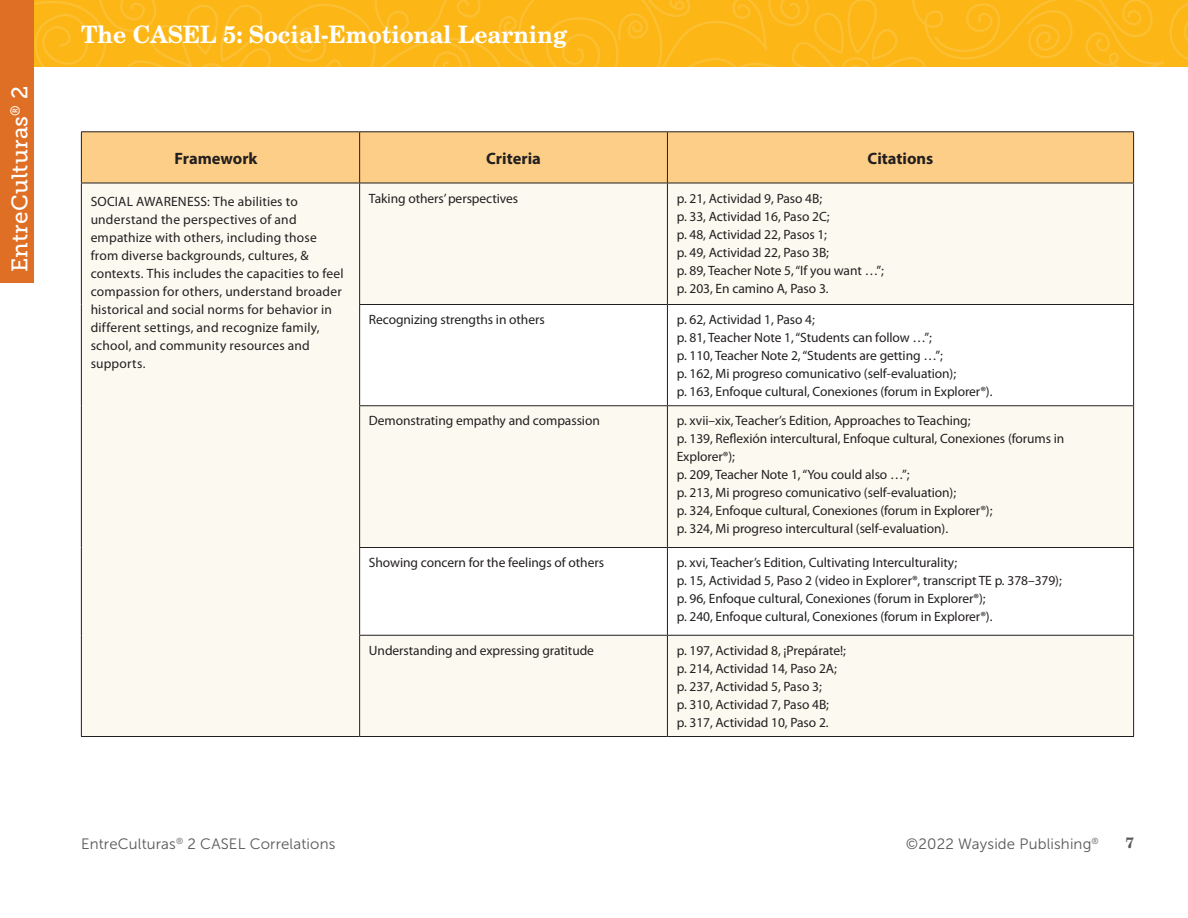
<style>
.page{position:relative;width:1188px;height:918px;background:#fff}
.page>*{position:absolute;margin:0;border:0;box-sizing:border-box;transform-origin:0 0}
.t1{font:700 24px "New Century Schlbk LT Std";color:#fff;scale:.95 1}
.t2{font:22.5px "Museo Slab 500";letter-spacing:.01em;color:#fff}
.t3{font:700 16.5px "Myriad Pro";color:#231f20}
.t4{font:15px "Museo Sans 300";letter-spacing:.01em;color:#57585a}
.t5{font:700 15px "New Century Schlbk LT Std";color:#57585a}
.t6{font:13.5px/18px "Myriad Pro";letter-spacing:-.005em;color:#231f20}
.t7{font:13.5px/18px "Myriad Pro";letter-spacing:.015em;color:#231f20}
.t8{font:8.7px "Museo Sans 300";color:#57585a}
</style>
<div class="page">
<svg style="left:34px;top:0;width:237px;height:67px;background:#fcb719"></svg>
<svg style="left:284px;top:0;width:904px;height:67px;background:#fcb719"></svg>
<div style="left:0;top:0;width:34px;height:283px;background:#df6f25"></div>
<div style="left:82px;top:132px;width:1051px;height:51px;background:#fdce87"></div>
<div style="left:82px;top:184px;width:1051px;height:552px;background:#fcf9f1"></div>
<svg style="left:360px;top:305px;width:773px;height:330px"></svg>
<hr style="left:81px;top:132px;width:1px;height:51px;background:#231f20">
<hr style="left:81px;top:183px;width:1px;height:121px;background:#231f20">
<hr style="left:81px;top:304px;width:1px;height:102px;background:#231f20">
<hr style="left:81px;top:406px;width:1px;height:142px;background:#231f20">
<hr style="left:81px;top:548px;width:1px;height:87px;background:#231f20">
<hr style="left:81px;top:635px;width:1px;height:101px;background:#231f20">
<hr style="left:359px;top:304px;width:308px;height:1px;background:#231f20">
<hr style="left:667px;top:304px;width:467px;height:1px;background:#231f20">
<hr style="left:359px;top:405px;width:308px;height:1px;background:#231f20">
<hr style="left:667px;top:405px;width:467px;height:1px;background:#231f20">
<hr style="left:359px;top:547px;width:308px;height:1px;background:#231f20">
<hr style="left:667px;top:547px;width:467px;height:1px;background:#231f20">
<hr style="left:359px;top:635px;width:308px;height:1px;background:#231f20">
<hr style="left:667px;top:635px;width:467px;height:1px;background:#231f20">
<hr style="left:81px;top:736px;width:279px;height:1px;background:#231f20">
<hr style="left:360px;top:736px;width:307px;height:1px;background:#231f20">
<hr style="left:667px;top:736px;width:467px;height:1px;background:#231f20">
<hr style="left:359px;top:132px;width:1px;height:51px;background:#231f20">
<hr style="left:359px;top:183px;width:1px;height:121px;background:#231f20">
<hr style="left:359px;top:305px;width:1px;height:100px;background:#231f20">
<hr style="left:359px;top:406px;width:1px;height:141px;background:#231f20">
<hr style="left:359px;top:548px;width:1px;height:87px;background:#231f20">
<hr style="left:359px;top:636px;width:1px;height:100px;background:#231f20">
<hr style="left:81px;top:131px;width:279px;height:1px;background:#231f20">
<hr style="left:360px;top:131px;width:307px;height:1px;background:#231f20">
<hr style="left:667px;top:131px;width:467px;height:1px;background:#231f20">
<hr style="left:81px;top:183px;width:279px;height:1px;background:#231f20">
<hr style="left:360px;top:183px;width:307px;height:1px;background:#231f20">
<hr style="left:667px;top:183px;width:467px;height:1px;background:#231f20">
<hr style="left:667px;top:132px;width:1px;height:51px;background:#231f20">
<hr style="left:1133px;top:132px;width:1px;height:51px;background:#231f20">
<hr style="left:667px;top:183px;width:1px;height:121px;background:#231f20">
<hr style="left:1133px;top:183px;width:1px;height:121px;background:#231f20">
<hr style="left:667px;top:305px;width:1px;height:100px;background:#231f20">
<hr style="left:1133px;top:305px;width:1px;height:100px;background:#231f20">
<hr style="left:667px;top:406px;width:1px;height:141px;background:#231f20">
<hr style="left:1133px;top:406px;width:1px;height:141px;background:#231f20">
<hr style="left:667px;top:548px;width:1px;height:87px;background:#231f20">
<hr style="left:1133px;top:548px;width:1px;height:87px;background:#231f20">
<hr style="left:667px;top:636px;width:1px;height:100px;background:#231f20">
<hr style="left:1133px;top:636px;width:1px;height:100px;background:#231f20">
<h2 class="t2" style="left:7px;top:272px;width:188px;rotate:-90deg">EntreCulturas<sup>®</sup> 2</h2>
<h1 class="t1" style="left:81px;top:19px;width:513px">The CASEL 5: Social-Emotional Learning</h1>
<p class="t3" style="left:175px;top:147px;width:84px">Framework</p>
<p class="t3" style="left:486px;top:147px;width:56px">Criteria</p>
<p class="t3" style="left:868px;top:147px;width:67px">Citations</p>
<p class="t7" style="left:91px;top:192px;width:255px">SOCIAL AWARENESS: The abilities to understand the perspectives of and empathize with others, including those from diverse backgrounds, cultures, &amp; contexts. This includes the capacities to feel compassion for others, understand broader historical and social norms for behavior in different settings, and recognize family, school, and community resources and supports.</p>
<p class="t6" style="left:369px;top:189px;width:151px">Taking others’ perspectives</p>
<p class="t6" style="left:677px;top:189px;width:209px">p. 21, Actividad 9, Paso 4B;<br>p. 33, Actividad 16, Paso 2C;<br>p. 48, Actividad 22, Pasos 1;<br>p. 49, Actividad 22, Paso 3B;<br>p. 89, Teacher Note 5, “If you want …”; p. 203, En camino A, Paso 3.</p>
<p class="t6" style="left:369px;top:311px;width:177px">Recognizing strengths in others</p>
<p class="t6" style="left:677px;top:311px;width:317px">p. 62, Actividad 1, Paso 4;<br>p. 81, Teacher Note 1, “Students can follow …”;<br>p. 110, Teacher Note 2, “Students are getting …”;<br>p. 162, Mi progreso comunicativo (self-evaluation);<br>p. 163, Enfoque cultural, Conexiones (forum in Explorer®).</p>
<p class="t6" style="left:369px;top:412px;width:232px">Demonstrating empathy and compassion</p>
<p class="t6" style="left:677px;top:412px;width:389px">p. xvii–xix, Teacher’s Edition, Approaches to Teaching;<br>p. 139, Reflexión intercultural, Enfoque cultural, Conexiones (forums in Explorer®);<br>p. 209, Teacher Note 1, “You could also …”;<br>p. 213, Mi progreso comunicativo (self-evaluation);<br>p. 324, Enfoque cultural, Conexiones (forum in Explorer®);<br>p. 324, Mi progreso intercultural (self-evaluation).</p>
<p class="t6" style="left:369px;top:554px;width:237px">Showing concern for the feelings of others</p>
<p class="t6" style="left:677px;top:554px;width:387px">p. xvi, Teacher’s Edition, Cultivating Interculturality;<br>p. 15, Actividad 5, Paso 2 (video in Explorer®, transcript TE p. 378–379); p. 96, Enfoque cultural, Conexiones (forum in Explorer®);<br>p. 240, Enfoque cultural, Conexiones (forum in Explorer®).</p>
<p class="t6" style="left:369px;top:642px;width:227px">Understanding and expressing gratitude</p>
<p class="t6" style="left:677px;top:642px;width:171px">p. 197, Actividad 8, ¡Prepárate!; p. 214, Actividad 14, Paso 2A; p. 237, Actividad 5, Paso 3;<br>p. 310, Actividad 7, Paso 4B;<br>p. 317, Actividad 10, Paso 2.</p>
<p class="t8" style="left:1092px;top:836px;width:9px">®</p>
<p class="t4" style="left:81px;top:836px;width:256px">EntreCulturas<sup>®</sup> 2 CASEL Correlations</p>
<p class="t4" style="left:906px;top:835px;width:187px">©2022 Wayside Publishing</p>
<p class="t5" style="left:1125px;top:833px;width:10px">7</p>
</div>
